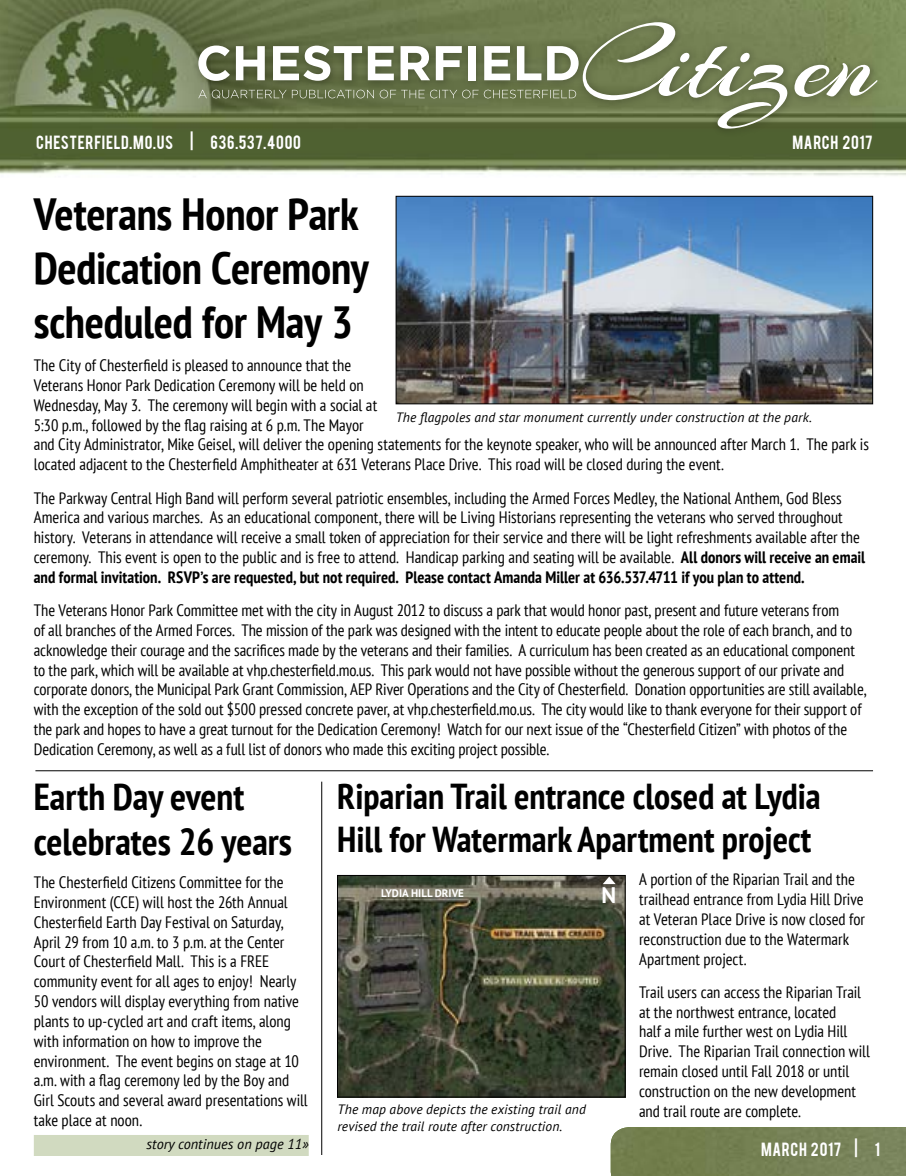
<style>
.page{position:relative;width:906px;height:1176px;background:#fff}
.page>*{position:absolute;margin:0;border:0;box-sizing:border-box;transform-origin:0 0}
.t1{font:700 condensed 45px/54px "PT Sans";letter-spacing:-.005em;color:#000}
.t2{font:700 condensed 37.5px/45px "PT Sans";color:#000}
.t3{font:700 condensed 36px/43.2px "PT Sans";color:#000}
.t4{font:700 22.5px "PT Sans";color:#fff}
.t5{font:condensed 16.5px/19.8px "PT Sans";color:#000}
.t6{font:15px "Bebas";letter-spacing:.045em;color:#fff}
.t7{font:italic 14.25px "PT Sans";color:#000}
.t8{font:italic 13.5px/16.2px "PT Sans";letter-spacing:.01em;color:#000}
.t9{font:700 10.95px "PT Sans";color:#fff}
.s1{font-weight:700}
</style>
<div class="page">
<img style="left:0;top:0;width:905px;height:176px">
<div style="left:575px;top:15px;width:309px;height:123px;background:#000;opacity:.3"></div>
<svg style="left:198px;top:22px;width:679px;height:112px;background:#7d8862"></svg>
<img style="left:610px;top:1127px;width:295px;height:48px">
<div style="left:34px;top:1134px;width:274px;height:21px;background:#d1dac0"></div>
<hr style="left:35px;top:770px;width:837px;height:1px;background:#000">
<hr style="left:321px;top:781px;width:1px;height:373px;background:#000">
<img style="left:397px;top:198px;width:473px;height:204px">
<div style="left:395px;top:196px;width:477px;height:208px;border:1px solid #000"></div>
<img style="left:339px;top:876px;width:284px;height:219px">
<div style="left:337px;top:874px;width:288px;height:223px;border:1px solid #000"></div>
<svg style="left:602px;top:876px;width:13px;height:7px"></svg>
<p class="t6" style="left:36px;top:132px;width:266px">CHESTERFIELD.MO.US | 636.537.4000</p>
<p class="t6" style="left:792px;top:132px;width:82px">MARCH 2017</p>
<h1 class="t1" style="left:34px;top:186px;width:336px">Veterans Honor Park<br>Dedication Ceremony scheduled for May 3</h1>
<p class="t5" style="left:34px;top:355px;width:836px">The City of Chesterfield is pleased to announce that the<br>Veterans Honor Park Dedication Ceremony will be held on<br>Wednesday, May 3. The ceremony will begin with a social at<br>5:30 p.m., followed by the flag raising at 6 p.m. The Mayor<br>and City Administrator, Mike Geisel, will deliver the opening statements for the keynote speaker, who will be announced after March 1. The park is located adjacent to the Chesterfield Amphitheater at 631 Veterans Place Drive. This road will be closed during the event.</p>
<p class="t5" style="left:34px;top:487px;width:832px">The Parkway Central High Band will perform several patriotic ensembles, including the Armed Forces Medley, the National Anthem, God Bless America and various marches. As an educational component, there will be Living Historians representing the veterans who served throughout history. Veterans in attendance will receive a small token of appreciation for their service and there will be light refreshments available after the ceremony. This event is open to the public and is free to attend. Handicap parking and seating will be available. <span class="s1">All donors will receive an email and formal invitation. RSVP’s are requested, but not required. Please contact Amanda Miller at 636.537.4711 if you plan to attend.</span></p>
<p class="t5" style="left:34px;top:600px;width:833px">The Veterans Honor Park Committee met with the city in August 2012 to discuss a park that would honor past, present and future veterans from<br>of all branches of the Armed Forces. The mission of the park was designed with the intent to educate people about the role of each branch, and to acknowledge their courage and the sacrifices made by the veterans and their families. A curriculum has been created as an educational component to the park, which will be available at vhp.chesterfield.mo.us. This park would not have possible without the generous support of our private and corporate donors, the Municipal Park Grant Commission, AEP River Operations and the City of Chesterfield. Donation opportunities are still available, with the exception of the sold out $500 pressed concrete paver, at vhp.chesterfield.mo.us. The city would like to thank everyone for their support of the park and hopes to have a great turnout for the Dedication Ceremony! Watch for our next issue of the “Chesterfield Citizen” with photos of the Dedication Ceremony, as well as a full list of donors who made this exciting project possible.</p>
<p class="t8" style="left:395px;top:409px;width:417px">The flagpoles and star monument currently under construction at the park.</p>
<h2 class="t2" style="left:34px;top:773px;width:259px">Earth Day event celebrates 26 years</h2>
<p class="t5" style="left:34px;top:871px;width:275px">The Chesterfield Citizens Committee for the Environment (CCE) will host the 26th Annual Chesterfield Earth Day Festival on Saturday, April 29 from 10 a.m. to 3 p.m. at the Center Court of Chesterfield Mall. This is a FREE community event for all ages to enjoy! Nearly 50 vendors will display everything from native plants to up-cycled art and craft items, along with information on how to improve the environment. The event begins on stage at 10 a.m. with a flag ceremony led by the Boy and Girl Scouts and several award presentations will take place at noon.</p>
<p class="t7" style="left:146px;top:1134px;width:164px">story continues on page 11»</p>
<h3 class="t3" style="left:337px;top:773px;width:484px">Riparian Trail entrance closed at Lydia<br>Hill for Watermark Apartment project</h3>
<p class="t5" style="left:638px;top:868px;width:227px">A portion of the Riparian Trail and the trailhead entrance from Lydia Hill Drive at Veteran Place Drive is now closed for reconstruction due to the Watermark Apartment project.</p>
<p class="t5" style="left:638px;top:981px;width:232px">Trail users can access the Riparian Trail at the northwest entrance, located<br>half a mile further west on Lydia Hill Drive. The Riparian Trail connection will remain closed until Fall 2018 or until construction on the new development and trail route are complete.</p>
<p class="t9" style="left:381px;top:885px;width:84px">LYDIA HILL DRIVE</p>
<h3 class="t4" style="left:601px;top:879px;width:16px">N</h3>
<p class="t8" style="left:337px;top:1100px;width:250px">The map above depicts the existing trail and revised the trail route after construction.</p>
<p class="t6" style="left:760px;top:1138px;width:120px">MARCH 2017 | 1</p>
</div>
